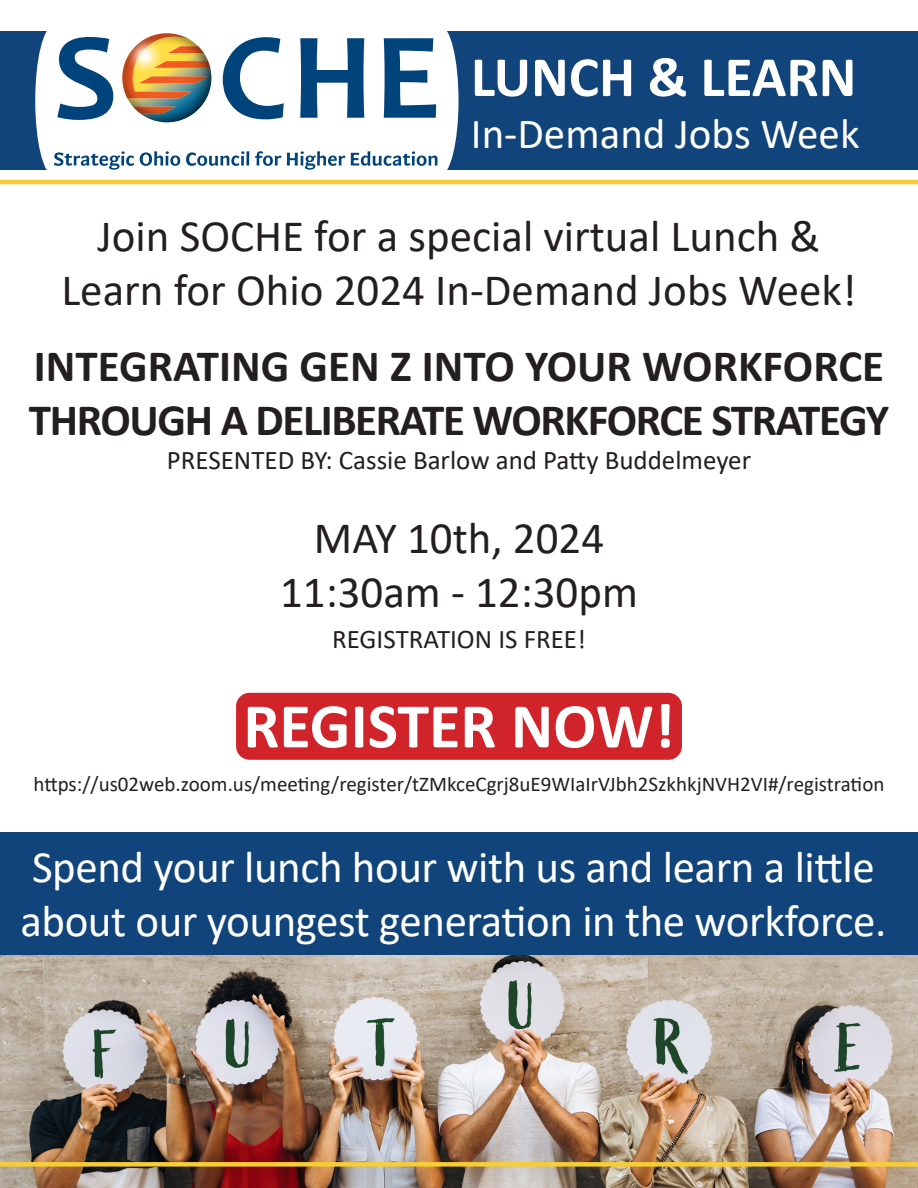
<style>
.page{position:relative;width:918px;height:1188px;background:#fff}
.page>*{position:absolute;margin:0;border:0;box-sizing:border-box;transform-origin:0 0}
.t1{font:700 64.05px "Calibri";color:#fff}
.t2{font:700 57.15px "Calibri";color:#fff}
.t3{font:45px/54px "Calibri";color:#231f20;text-align:center}
.t4{font:45px/54px "Calibri";letter-spacing:-.01em;color:#fff}
.t5{font:700 45px/54px "Calibri";letter-spacing:-.03em;color:#231f20}
.t6{font:43.05px "Calibri";color:#fff}
.t7{font:27px "Calibri";color:#231f20}
.t8{font:21px "Calibri";color:#231f20}
</style>
<div class="page">
<img style="left:0;top:955px;width:918px;height:233px">
<div style="left:438px;top:31px;width:480px;height:139px;background:#10447a"></div>
<div style="left:0;top:31px;width:54px;height:139px;background:#10447a"></div>
<div style="left:0;top:832px;width:918px;height:123px;background:#10447a"></div>
<div style="left:422px;top:26px;width:37px;height:149px;background:#fff;border-radius:50%"></div>
<div style="left:35px;top:26px;width:37px;height:149px;background:#fff;border-radius:50%"></div>
<svg style="left:57px;top:37px;width:56px;height:83px"></svg>
<svg style="left:223px;top:37px;width:61px;height:82px"></svg>
<svg style="left:300px;top:38px;width:64px;height:80px"></svg>
<svg style="left:384px;top:38px;width:52px;height:80px"></svg>
<svg style="left:123px;top:34px;width:88px;height:88px"></svg>
<img style="left:122px;top:33px;width:89px;height:89px;border-radius:45px">
<img style="left:122px;top:33px;width:56px;height:56px">
<img style="left:122px;top:33px;width:50px;height:50px">
<svg style="left:54px;top:151px;width:80px;height:19px"></svg>
<svg style="left:140px;top:151px;width:40px;height:15px"></svg>
<svg style="left:186px;top:151px;width:63px;height:15px"></svg>
<svg style="left:255px;top:151px;width:90px;height:19px"></svg>
<svg style="left:351px;top:151px;width:87px;height:15px"></svg>
<hr style="left:0;top:180px;width:918px;height:4px;background:#f6cd35">
<div style="left:0;top:1162px;width:918px;height:5px;background:#f6cd35"></div>
<div style="left:236px;top:693px;width:446px;height:67px;background:#d1232a;border-radius:14px"></div>
<p class="t2" style="left:471px;top:37px;width:387px">LUNCH &amp; LEARN</p>
<p class="t6" style="left:471px;top:104px;width:390px">In-Demand Jobs Week</p>
<p class="t3" style="left:61px;top:208px;width:797px">Join SOCHE for a special virtual Lunch &amp;<br>Learn for Ohio 2024 In-Demand Jobs Week!</p>
<p class="t5" style="left:29px;top:338px;width:862px">INTEGRATING GEN Z INTO YOUR WORKFORCE<br>THROUGH A DELIBERATE WORKFORCE STRATEGY</p>
<p class="t7" style="left:167px;top:441px;width:586px">PRESENTED BY: Cassie Barlow and Patty Buddelmeyer</p>
<p class="t3" style="left:314px;top:510px;width:292px">MAY 10th, 2024</p>
<p class="t3" style="left:280px;top:564px;width:359px">11:30am - 12:30pm</p>
<p class="t7" style="left:332px;top:621px;width:255px">REGISTRATION IS FREE!</p>
<p class="t1" style="left:243px;top:681px;width:433px">REGISTER NOW!</p>
<p class="t8" style="left:34px;top:770px;width:852px">https://us02web.zoom.us/meeting/register/tZMkceCgrj8uE9WIaIrVJbh2SzkhkjNVH2VI#/registration</p>
<p class="t4" style="left:20px;top:839px;width:868px">Spend your lunch hour with us and learn a little about our youngest generation in the workforce.</p>
</div>
